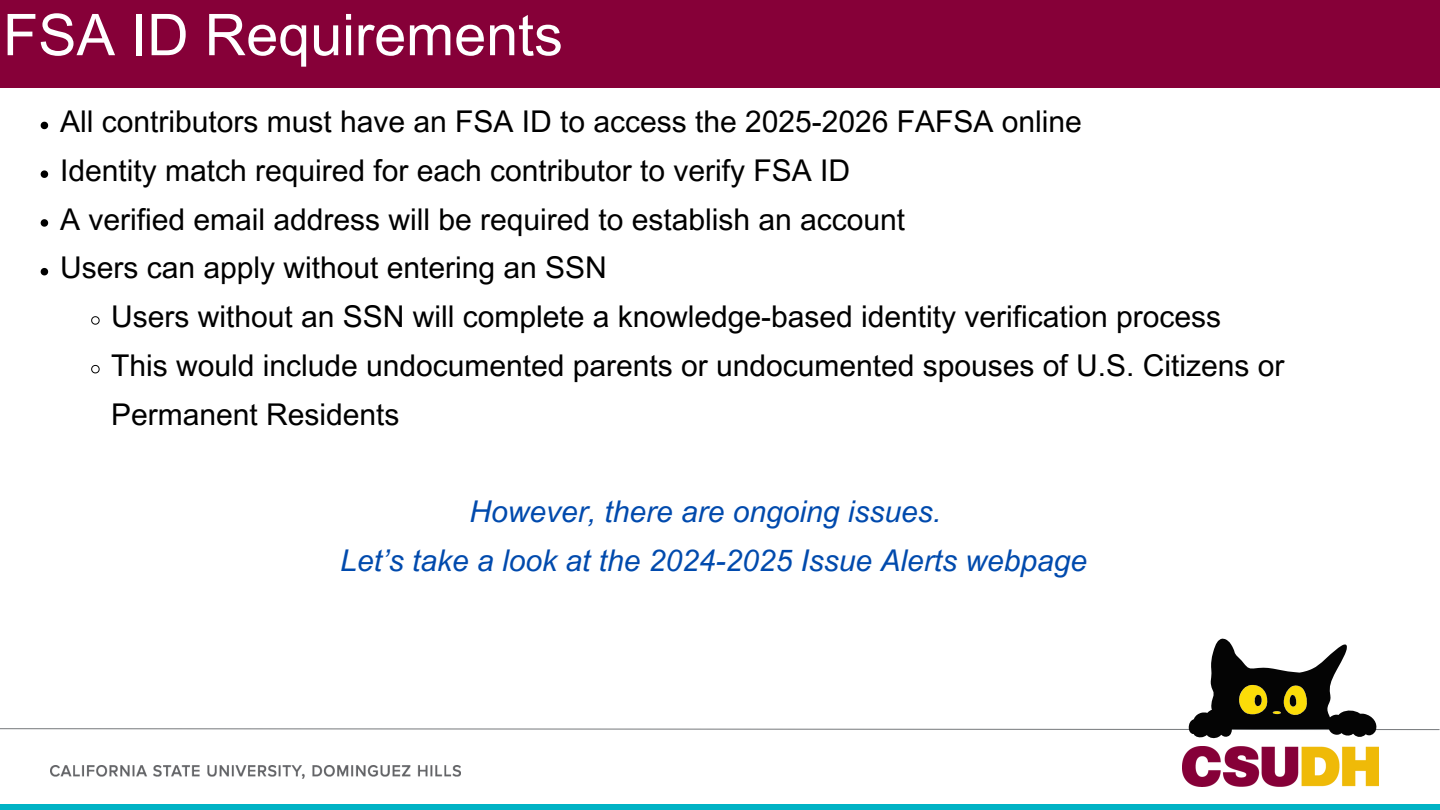
<style>
.page{position:relative;width:1440px;height:810px;background:#fff}
.page>*{position:absolute;margin:0;border:0;box-sizing:border-box;transform-origin:0 0}
.t1{font:57.6px "Arial MT Pro";color:#fff}
.t2{font:54px "Arial MT Pro";color:#fff}
.t3{font:30px/48.8px "Arial MT Pro";color:#000}
.t4{font:italic 30px "Arial MT Pro";color:#004aad}
</style>
<div class="page">
<div style="left:0;top:804px;width:1440px;height:6px;background:#00b3c5"></div>
<img style="left:1183px;top:746px;width:196px;height:41px">
<img style="left:50px;top:765px;width:411px;height:13px">
<div style="left:0;top:0;width:1440px;height:88px;background:#860038"></div>
<svg style="left:41px;top:122px;width:7px;height:7px"></svg>
<svg style="left:41px;top:170px;width:7px;height:8px"></svg>
<svg style="left:41px;top:219px;width:7px;height:8px"></svg>
<svg style="left:41px;top:268px;width:7px;height:7px"></svg>
<svg style="left:91px;top:316px;width:9px;height:9px"></svg>
<svg style="left:91px;top:365px;width:9px;height:9px"></svg>
<svg style="left:0;top:639px;width:1440px;height:100px"></svg>
<p class="t1" style="left:3px;top:13px;width:561px">FSA ID Requirements</p>
<p class="t2" style="left:122px;top:46px;width:595px">SUBTITLE GOES HERE</p>
<p class="t3" style="left:60px;top:101px;width:1023px">All contributors must have an FSA ID to access the 2025-2026 FAFSA online</p>
<p class="t3" style="left:60px;top:150px;width:792px">Identity match required for each contributor to verify FSA ID</p>
<p class="t3" style="left:60px;top:199px;width:847px">A verified email address will be required to establish an account</p>
<p class="t3" style="left:60px;top:247px;width:548px">Users can apply without entering an SSN</p>
<p class="t3" style="left:111px;top:296px;width:1111px">Users without an SSN will complete a knowledge-based identity verification process</p>
<p class="t3" style="left:111px;top:345px;width:1175px">This would include undocumented parents or undocumented spouses of U.S. Citizens or<br>Permanent Residents</p>
<p class="t4" style="left:470px;top:500px;width:473px">However, there are ongoing issues.</p>
<p class="t4" style="left:340px;top:549px;width:748px">Let’s take a look at the 2024-2025 Issue Alerts webpage</p>
</div>
